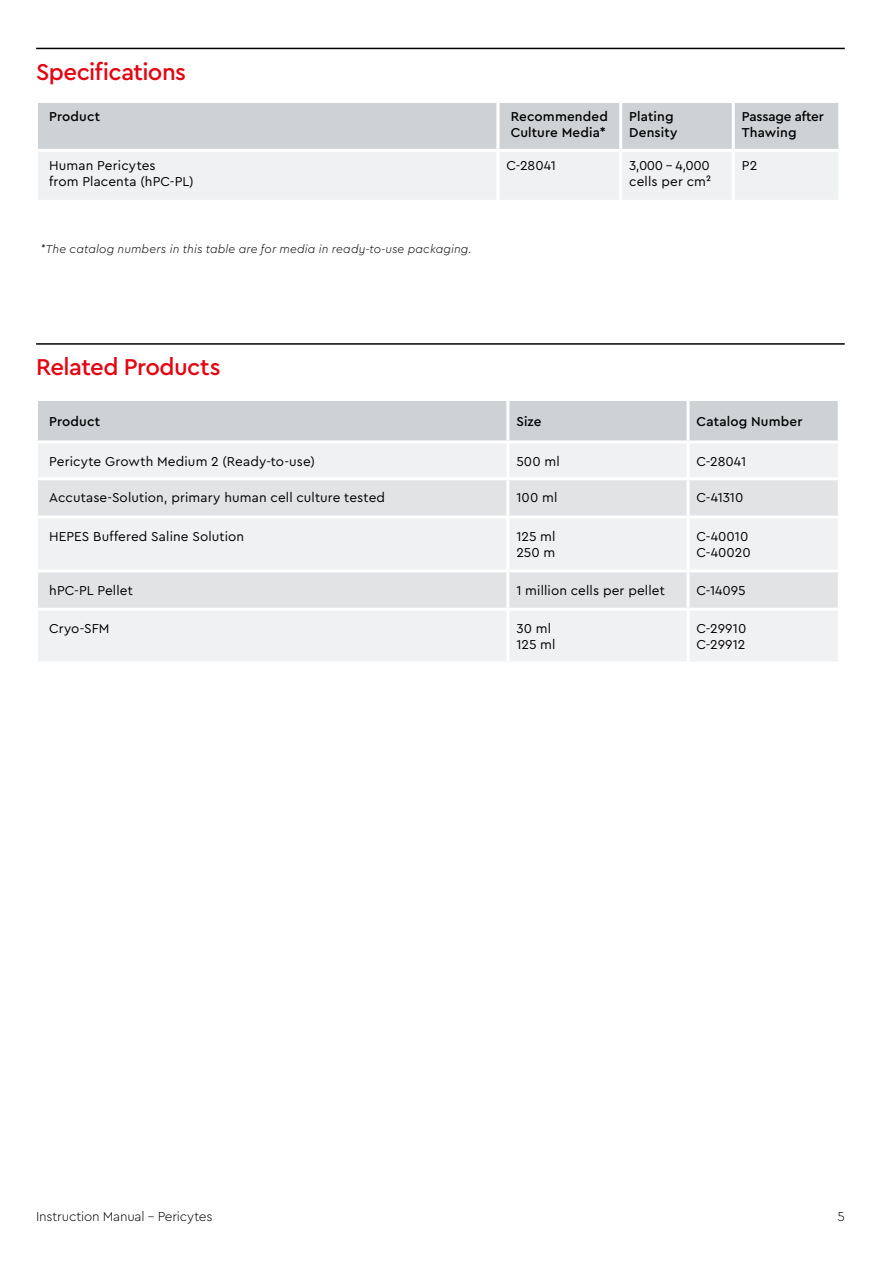
<style>
.page{position:relative;width:881px;height:1263px;background:#fff}
.page>*{position:absolute;margin:0;border:0;box-sizing:border-box;transform-origin:0 0}
.t1{font:500 24px "Cera PRO";letter-spacing:-.025em;color:#e30613}
.t2{font:13.5px/16.2px "Cera Pro";letter-spacing:.01em;color:#000}
.t3{font:500 13.5px/16.2px "Cera Pro";letter-spacing:.01em;color:#000}
.t4{font:300 13.5px "Cera PRO";letter-spacing:-.015em;color:#000}
.t5{font:500 13.5px/16.2px "Cera Pro";letter-spacing:-.01em;color:#000}
.t6{font:italic 300 12px "Cera Pro";letter-spacing:.01em;color:#000}
</style>
<div class="page">
<hr style="left:36px;top:48px;width:808px;height:1px;background:#000">
<svg style="left:38px;top:103px;width:800px;height:97px"></svg>
<hr style="left:496px;top:103px;width:3px;height:46px;background:#fff">
<hr style="left:619px;top:103px;width:3px;height:46px;background:#fff">
<hr style="left:731px;top:103px;width:3px;height:46px;background:#fff">
<hr style="left:35px;top:149px;width:462px;height:3px;background:#fff">
<hr style="left:497px;top:149px;width:123px;height:3px;background:#fff">
<hr style="left:496px;top:152px;width:3px;height:48px;background:#fff">
<hr style="left:620px;top:149px;width:113px;height:3px;background:#fff">
<hr style="left:619px;top:152px;width:3px;height:48px;background:#fff">
<hr style="left:733px;top:149px;width:108px;height:3px;background:#fff">
<hr style="left:731px;top:152px;width:3px;height:48px;background:#fff">
<hr style="left:36px;top:343px;width:808px;height:2px;background:#000">
<div style="left:38px;top:401px;width:799px;height:39px;background:#cfd2d4"></div>
<div style="left:38px;top:444px;width:799px;height:217px;background:#f0f1f2"></div>
<svg style="left:38px;top:480px;width:799px;height:128px;fill:#e1e3e4"></svg>
<hr style="left:506px;top:401px;width:3px;height:39px;background:#fff">
<hr style="left:686px;top:401px;width:3px;height:39px;background:#fff">
<hr style="left:506px;top:443px;width:3px;height:34px;background:#fff">
<hr style="left:686px;top:443px;width:3px;height:34px;background:#fff">
<hr style="left:35px;top:477px;width:472px;height:3px;background:#fff">
<hr style="left:507px;top:477px;width:180px;height:3px;background:#fff">
<hr style="left:506px;top:480px;width:3px;height:35px;background:#fff">
<hr style="left:687px;top:477px;width:153px;height:3px;background:#fff">
<hr style="left:686px;top:480px;width:3px;height:35px;background:#fff">
<hr style="left:35px;top:515px;width:472px;height:3px;background:#fff">
<hr style="left:507px;top:515px;width:180px;height:3px;background:#fff">
<hr style="left:506px;top:518px;width:3px;height:51px;background:#fff">
<hr style="left:687px;top:515px;width:153px;height:3px;background:#fff">
<hr style="left:686px;top:518px;width:3px;height:51px;background:#fff">
<hr style="left:35px;top:569px;width:472px;height:3px;background:#fff">
<hr style="left:507px;top:569px;width:180px;height:3px;background:#fff">
<hr style="left:506px;top:572px;width:3px;height:36px;background:#fff">
<hr style="left:687px;top:569px;width:153px;height:3px;background:#fff">
<hr style="left:686px;top:572px;width:3px;height:36px;background:#fff">
<hr style="left:35px;top:608px;width:472px;height:3px;background:#fff">
<hr style="left:507px;top:608px;width:180px;height:3px;background:#fff">
<hr style="left:506px;top:611px;width:3px;height:50px;background:#fff">
<hr style="left:687px;top:608px;width:153px;height:3px;background:#fff">
<hr style="left:686px;top:611px;width:3px;height:50px;background:#fff">
<h1 class="t1" style="left:36px;top:56px;width:151px">Specifications</h1>
<p class="t3" style="left:49px;top:108px;width:53px">Product</p>
<p class="t3" style="left:510px;top:108px;width:99px">Recommended<br>Culture Media*</p>
<p class="t3" style="left:629px;top:108px;width:50px">Plating<br>Density</p>
<p class="t5" style="left:741px;top:108px;width:84px">Passage after<br>Thawing</p>
<p class="t2" style="left:49px;top:157px;width:146px">Human Pericytes<br>from Placenta (hPC-PL)</p>
<p class="t2" style="left:506px;top:157px;width:51px">C-28041</p>
<p class="t2" style="left:629px;top:157px;width:83px">3,000 - 4,000 cells per cm²</p>
<p class="t2" style="left:741px;top:157px;width:17px">P2</p>
<p class="t6" style="left:40px;top:241px;width:433px">*The catalog numbers in this table are for media in ready-to-use packaging.</p>
<h1 class="t1" style="left:36px;top:351px;width:186px">Related Products</h1>
<p class="t3" style="left:49px;top:413px;width:53px">Product</p>
<p class="t3" style="left:516px;top:413px;width:27px">Size</p>
<p class="t3" style="left:696px;top:413px;width:107px">Catalog Number</p>
<p class="t2" style="left:49px;top:452px;width:267px">Pericyte Growth Medium 2 (Ready-to-use)</p>
<p class="t2" style="left:516px;top:452px;width:45px">500 ml</p>
<p class="t2" style="left:696px;top:452px;width:51px">C-28041</p>
<p class="t2" style="left:49px;top:489px;width:337px">Accutase-Solution, primary human cell culture tested</p>
<p class="t2" style="left:516px;top:489px;width:42px">100 ml</p>
<p class="t2" style="left:696px;top:489px;width:48px">C-41310</p>
<p class="t2" style="left:49px;top:527px;width:196px">HEPES Buffered Saline Solution</p>
<p class="t2" style="left:516px;top:527px;width:41px">125 ml<br>250 m</p>
<p class="t2" style="left:696px;top:527px;width:56px">C-40010<br>C-40020</p>
<p class="t2" style="left:49px;top:581px;width:85px">hPC-PL Pellet</p>
<p class="t2" style="left:516px;top:581px;width:150px">1 million cells per pellet</p>
<p class="t2" style="left:696px;top:581px;width:51px">C-14095</p>
<p class="t2" style="left:49px;top:620px;width:62px">Cryo-SFM</p>
<p class="t2" style="left:516px;top:620px;width:41px">30 ml<br>125 ml</p>
<p class="t2" style="left:696px;top:620px;width:51px">C-29910<br>C-29912</p>
<p class="t4" style="left:36px;top:1207px;width:178px">Instruction Manual - Pericytes</p>
<p class="t4" style="left:837px;top:1207px;width:9px">5</p>
</div>
